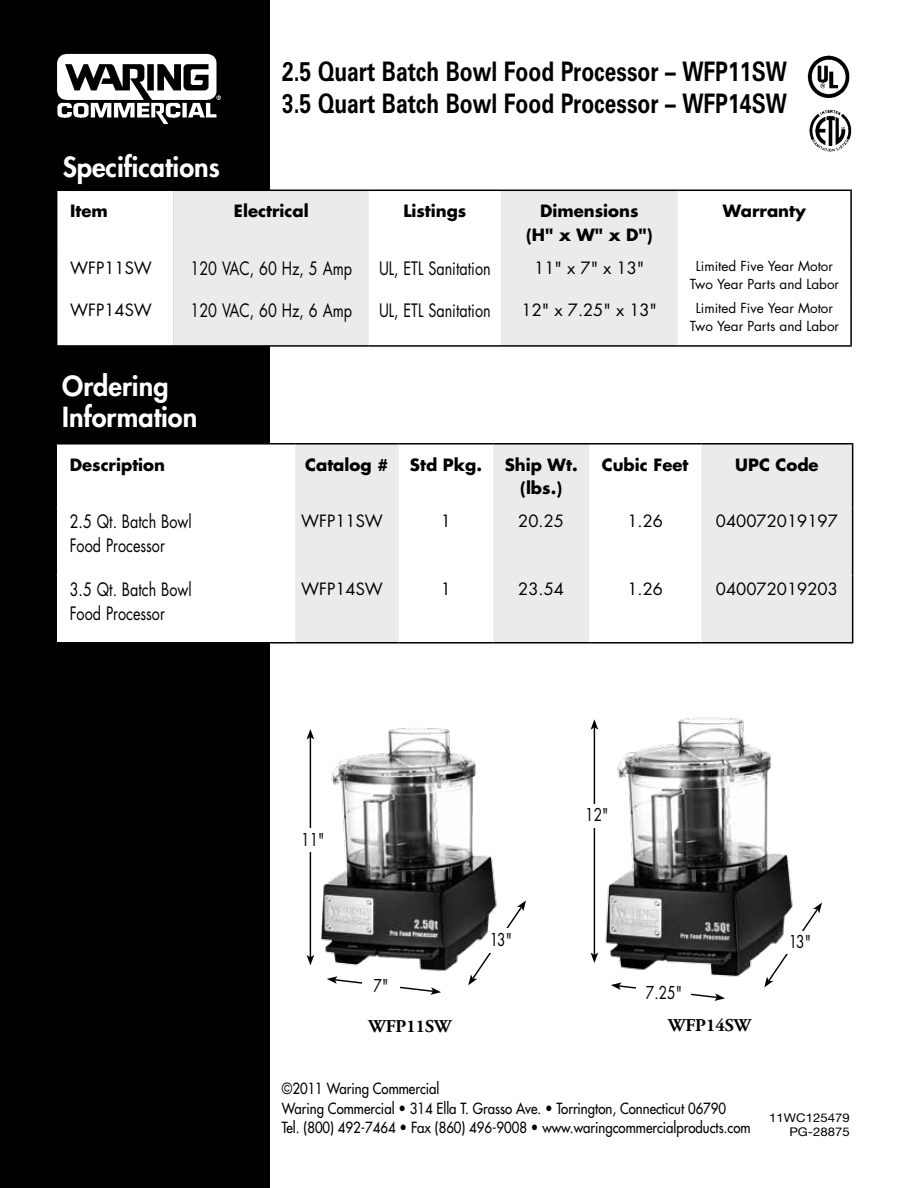
<style>
.page{position:relative;width:918px;height:1188px;background:#fff}
.page>*{position:absolute;margin:0;border:0;box-sizing:border-box;transform-origin:0 0}
.t1{font:700 27px/32.4px "Zurich BT";color:#000;scale:.79 1}
.t2{font:800 27px/31.5px "Futura Std";color:#fff}
.t3{font:18px/24px "Futura Std";color:#000;scale:.8 1}
.t4{font:700 18px "Adobe Garamond Pro";color:#000}
.t5{font:17.25px "Futura Std";color:#000;scale:.8 1}
.t6{font:700 16.5px/23.2px "Futura Std";color:#000;text-align:center}
.t7{font:16.5px "Futura Std";color:#000}
.t8{font:500 15px/19.5px "Futura Std";color:#000;scale:.88 1}
.t9{font:13.5px/18px "Futura Std";color:#000;text-align:center}
.t10{font:12px/13.5px "Helvetica Neue LT Std";color:#000;text-align:right;scale:1.1 1}
</style>
<div class="page">
<div style="left:0;top:0;width:270px;height:1188px;background:#000"></div>
<div style="left:57px;top:191px;width:117px;height:154px;background:#fff"></div>
<svg style="left:174px;top:191px;width:504px;height:154px;fill:#eaebeb"></svg>
<hr style="left:174px;top:190px;width:195px;height:1px;background:#000">
<hr style="left:369px;top:190px;width:132px;height:1px;background:#000">
<hr style="left:501px;top:190px;width:177px;height:1px;background:#000">
<hr style="left:678px;top:190px;width:174px;height:1px;background:#000">
<hr style="left:850px;top:191px;width:2px;height:63px;background:#000">
<hr style="left:850px;top:254px;width:2px;height:42px;background:#000">
<hr style="left:850px;top:296px;width:2px;height:49px;background:#000">
<hr style="left:174px;top:345px;width:195px;height:2px;background:#000">
<hr style="left:369px;top:345px;width:132px;height:2px;background:#000">
<hr style="left:501px;top:345px;width:177px;height:2px;background:#000">
<hr style="left:678px;top:345px;width:174px;height:2px;background:#000">
<div style="left:57px;top:445px;width:213px;height:197px;background:#fff"></div>
<svg style="left:295px;top:445px;width:557px;height:197px;fill:#eaebeb"></svg>
<hr style="left:55px;top:443px;width:240px;height:2px;background:#000">
<hr style="left:295px;top:443px;width:104px;height:2px;background:#000">
<hr style="left:399px;top:443px;width:94px;height:2px;background:#000">
<hr style="left:493px;top:443px;width:96px;height:2px;background:#000">
<hr style="left:589px;top:443px;width:112px;height:2px;background:#000">
<hr style="left:701px;top:443px;width:152px;height:2px;background:#000">
<hr style="left:852px;top:445px;width:1px;height:63px;background:#000">
<hr style="left:852px;top:508px;width:1px;height:68px;background:#000">
<hr style="left:852px;top:576px;width:1px;height:66px;background:#000">
<hr style="left:55px;top:642px;width:240px;height:2px;background:#000">
<hr style="left:295px;top:642px;width:104px;height:2px;background:#000">
<hr style="left:399px;top:642px;width:94px;height:2px;background:#000">
<hr style="left:493px;top:642px;width:96px;height:2px;background:#000">
<hr style="left:589px;top:642px;width:112px;height:2px;background:#000">
<hr style="left:701px;top:642px;width:152px;height:2px;background:#000">
<svg style="left:307px;top:955px;width:3px;height:9px"></svg>
<svg style="left:307px;top:730px;width:3px;height:9px"></svg>
<svg style="left:506px;top:900px;width:20px;height:28px"></svg>
<svg style="left:400px;top:987px;width:41px;height:8px"></svg>
<hr style="left:594px;top:727px;width:1px;height:228px;background:#000">
<svg style="left:591px;top:953px;width:7px;height:10px"></svg>
<svg style="left:591px;top:719px;width:7px;height:11px"></svg>
<svg style="left:764px;top:903px;width:58px;height:84px"></svg>
<svg style="left:611px;top:985px;width:114px;height:16px"></svg>
<div style="left:579px;top:804px;width:36px;height:23px;background:#fff"></div>
<div style="left:637px;top:981px;width:54px;height:25px;background:#fff"></div>
<div style="left:783px;top:931px;width:34px;height:22px;background:#fff"></div>
<img style="left:310px;top:728px;width:187px;height:259px">
<img style="left:605px;top:717px;width:205px;height:268px">
<img style="left:809px;top:109px;width:43px;height:43px">
<img style="left:807px;top:55px;width:43px;height:43px">
<img style="left:57px;top:53px;width:164px;height:72px">
<h1 class="t1" style="left:282px;top:55px;width:641px">2.5 Quart Batch Bowl Food Processor – WFP11SW<br>3.5 Quart Batch Bowl Food Processor – WFP14SW</h1>
<h1 class="t2" style="left:63px;top:151px;width:159px">Specifications</h1>
<p class="t6" style="left:70px;top:199px;width:39px">Item</p>
<p class="t6" style="left:234px;top:199px;width:76px">Electrical</p>
<p class="t6" style="left:403px;top:199px;width:65px">Listings</p>
<p class="t6" style="left:526px;top:199px;width:128px">Dimensions (H" x W" x D")</p>
<p class="t6" style="left:723px;top:199px;width:84px">Warranty</p>
<p class="t7" style="left:70px;top:257px;width:83px">WFP11SW</p>
<p class="t3" style="left:191px;top:257px;width:204px">120 VAC, 60 Hz, 5 Amp</p>
<p class="t3" style="left:379px;top:257px;width:141px">UL, ETL Sanitation</p>
<p class="t7" style="left:534px;top:257px;width:112px">11" x 7" x 13"</p>
<p class="t9" style="left:690px;top:257px;width:151px">Limited Five Year Motor<br>Two Year Parts and Labor</p>
<p class="t7" style="left:70px;top:299px;width:83px">WFP14SW</p>
<p class="t3" style="left:191px;top:298px;width:204px">120 VAC, 60 Hz, 6 Amp</p>
<p class="t3" style="left:379px;top:298px;width:141px">UL, ETL Sanitation</p>
<p class="t7" style="left:522px;top:299px;width:137px">12" x 7.25" x 13"</p>
<p class="t9" style="left:690px;top:299px;width:151px">Limited Five Year Motor<br>Two Year Parts and Labor</p>
<h1 class="t2" style="left:62px;top:370px;width:137px">Ordering<br>Information</h1>
<p class="t6" style="left:70px;top:453px;width:97px">Description</p>
<p class="t6" style="left:305px;top:453px;width:85px">Catalog #</p>
<p class="t6" style="left:410px;top:453px;width:74px">Std Pkg.</p>
<p class="t6" style="left:505px;top:453px;width:74px">Ship Wt. (lbs.)</p>
<p class="t6" style="left:602px;top:453px;width:88px">Cubic Feet</p>
<p class="t6" style="left:735px;top:453px;width:85px">UPC Code</p>
<p class="t3" style="left:70px;top:510px;width:154px">2.5 Qt. Batch Bowl<br>Food Processor</p>
<p class="t7" style="left:301px;top:511px;width:83px">WFP11SW</p>
<p class="t7" style="left:441px;top:511px;width:12px">1</p>
<p class="t7" style="left:518px;top:511px;width:47px">20.25</p>
<p class="t7" style="left:627px;top:511px;width:37px">1.26</p>
<p class="t7" style="left:716px;top:511px;width:123px">040072019197</p>
<p class="t3" style="left:70px;top:578px;width:154px">3.5 Qt. Batch Bowl<br>Food Processor</p>
<p class="t7" style="left:301px;top:579px;width:83px">WFP14SW</p>
<p class="t7" style="left:441px;top:579px;width:12px">1</p>
<p class="t7" style="left:518px;top:579px;width:47px">23.54</p>
<p class="t7" style="left:627px;top:579px;width:37px">1.26</p>
<p class="t7" style="left:716px;top:579px;width:123px">040072019203</p>
<p class="t5" style="left:301px;top:828px;width:31px">11"</p>
<p class="t5" style="left:585px;top:804px;width:31px">12"</p>
<p class="t5" style="left:374px;top:975px;width:20px">7"</p>
<p class="t5" style="left:490px;top:929px;width:29px">13"</p>
<p class="t5" style="left:646px;top:981px;width:47px">7.25"</p>
<p class="t4" style="left:368px;top:1016px;width:85px">WFP11SW</p>
<p class="t4" style="left:668px;top:1015px;width:85px">WFP14SW</p>
<p class="t5" style="left:789px;top:931px;width:29px">13"</p>
<p class="t8" style="left:282px;top:1079px;width:534px">©2011 Waring Commercial<br>Waring Commercial • 314 Ella T. Grasso Ave. • Torrington, Connecticut 06790<br>Tel. (800) 492-7464 • Fax (860) 496-9008 • www.waringcommercialproducts.com</p>
<p class="t10" style="left:769px;top:1111px;width:75px">11WC125479<br>PG-28875</p>
</div>
